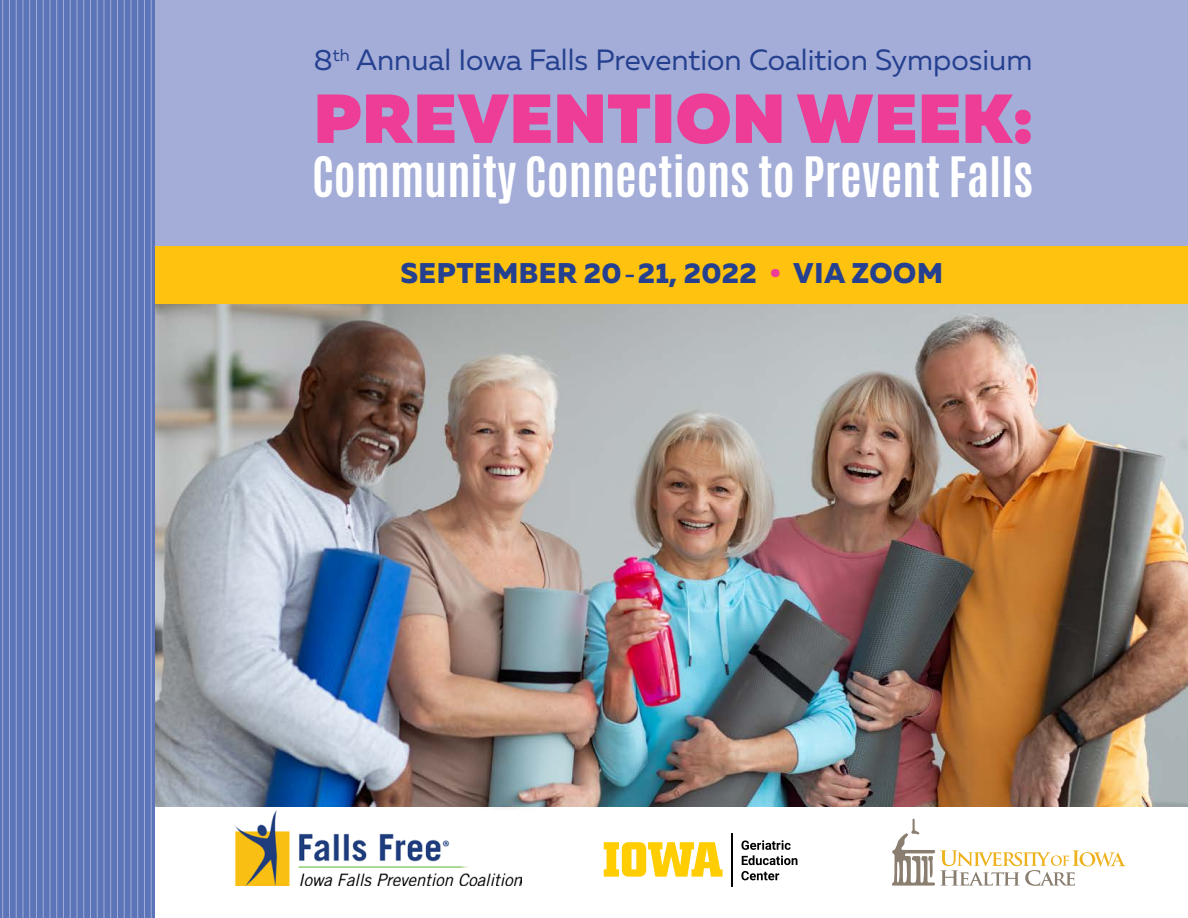
<style>
.page{position:relative;width:1188px;height:918px;background:#fff}
.page>*{position:absolute;margin:0;border:0;box-sizing:border-box;transform-origin:0 0}
.t1{font:700 46.5px "Antonio";color:#fff}
.t2{font:29.25px "Muller";color:#25408f}
.t3{font:800 28.5px "Muller";letter-spacing:.02em;color:#25408f}
.s1{color:#ee3d96}
</style>
<div class="page">
<img style="left:155px;top:304px;width:1033px;height:502px">
<img style="left:234px;top:811px;width:287px;height:75px">
<div style="left:0;top:0;width:155px;height:918px;background:#5c74b8"></div>
<div style="left:155px;top:0;width:1033px;height:304px;background:#a3add8"></div>
<svg style="left:318px;top:93px;width:713px;height:51px"></svg>
<div style="left:155px;top:246px;width:1033px;height:58px;background:#ffc20e"></div>
<svg style="left:892px;top:819px;width:233px;height:67px"></svg>
<hr style="left:2px;top:0;width:1px;height:918px;background:#a3add8">
<hr style="left:9px;top:0;width:1px;height:918px;background:#a3add8">
<hr style="left:16px;top:0;width:1px;height:918px;background:#a3add8">
<hr style="left:23px;top:0;width:1px;height:918px;background:#a3add8">
<hr style="left:29px;top:0;width:1px;height:918px;background:#a3add8">
<hr style="left:36px;top:0;width:1px;height:918px;background:#a3add8">
<hr style="left:43px;top:0;width:1px;height:918px;background:#a3add8">
<hr style="left:50px;top:0;width:1px;height:918px;background:#a3add8">
<hr style="left:56px;top:0;width:1px;height:918px;background:#a3add8">
<hr style="left:63px;top:0;width:1px;height:918px;background:#a3add8">
<hr style="left:70px;top:0;width:1px;height:918px;background:#a3add8">
<hr style="left:77px;top:0;width:1px;height:918px;background:#a3add8">
<hr style="left:83px;top:0;width:1px;height:918px;background:#a3add8">
<hr style="left:90px;top:0;width:1px;height:918px;background:#a3add8">
<hr style="left:97px;top:0;width:1px;height:918px;background:#a3add8">
<hr style="left:104px;top:0;width:1px;height:918px;background:#a3add8">
<hr style="left:110px;top:0;width:1px;height:918px;background:#a3add8">
<hr style="left:117px;top:0;width:1px;height:918px;background:#a3add8">
<hr style="left:124px;top:0;width:1px;height:918px;background:#a3add8">
<hr style="left:131px;top:0;width:1px;height:918px;background:#a3add8">
<hr style="left:137px;top:0;width:1px;height:918px;background:#a3add8">
<hr style="left:144px;top:0;width:1px;height:918px;background:#a3add8">
<hr style="left:151px;top:0;width:1px;height:918px;background:#a3add8">
<svg style="left:604px;top:842px;width:119px;height:35px"></svg>
<svg style="left:741px;top:840px;width:56px;height:25px"></svg>
<svg style="left:741px;top:871px;width:38px;height:9px"></svg>
<hr style="left:731px;top:833px;width:1px;height:54px;background:#000">
<p class="t2" style="left:314px;top:42px;width:720px">8<sup>th</sup> Annual Iowa Falls Prevention Coalition Symposium</p>
<p class="t1" style="left:312px;top:142px;width:722px">Community Connections to Prevent Falls</p>
<p class="t3" style="left:400px;top:255px;width:544px">SEPTEMBER 20 <sup>_</sup> 21, 2022 <span class="s1">•</span> VIA ZOOM</p>
</div>
